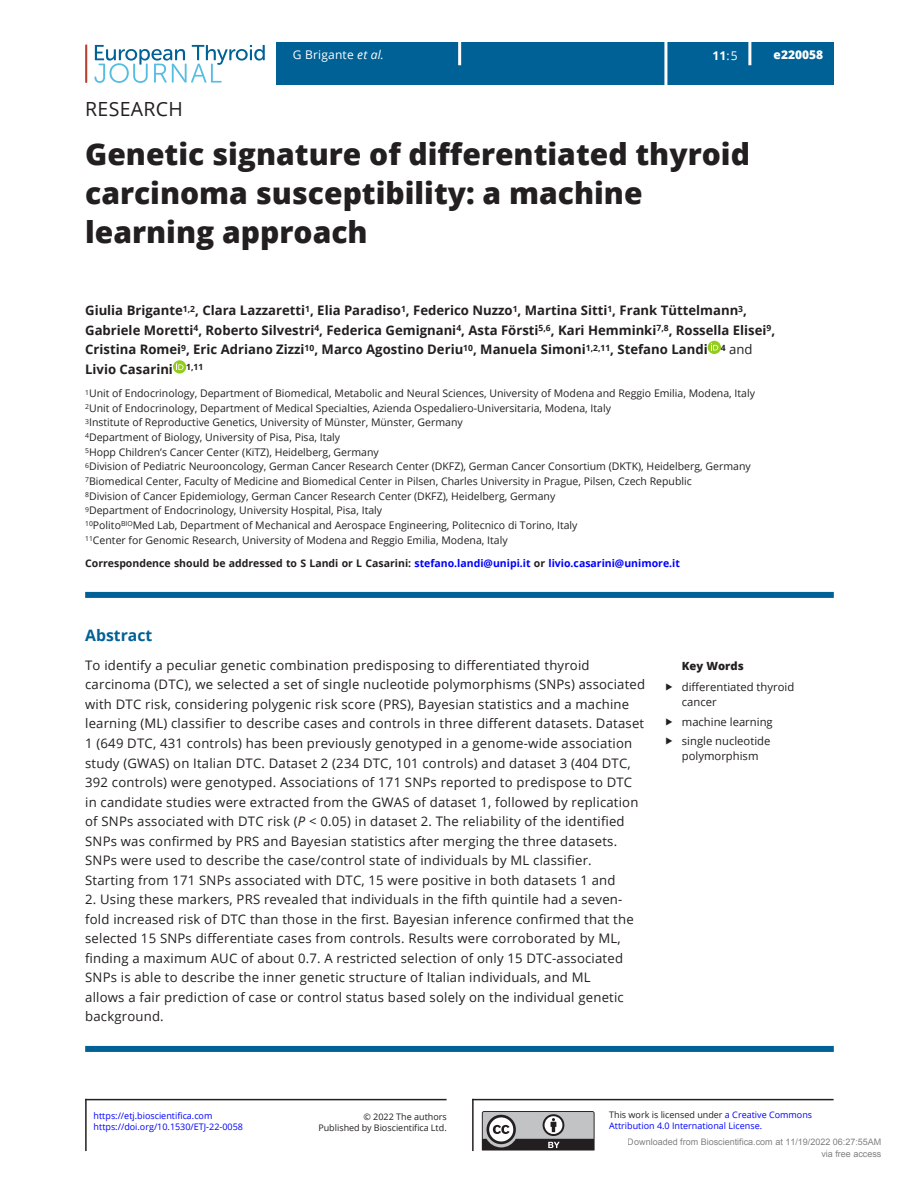
<style>
.page{position:relative;width:919px;height:1187px;background:#fff}
.page>*{position:absolute;margin:0;border:0;box-sizing:border-box;transform-origin:0 0}
.CT{font:800 30px/39px "Open Sans";color:#231f20}
.AT{font:19.5px "Open Sans";letter-spacing:.015em;color:#231f20}
.ABS_H{font:700 15.75px "Open Sans";color:#006196}
.ABS_TXT_L{font:13.2px/19.5px "Open Sans";letter-spacing:.015em;color:#231f20}
.AU{font:700 13.2px/19.5px "Open Sans";color:#231f20}
.t1{font:12px "Open Sans";letter-spacing:.015em;color:#fff}
.t2{font:800 12px "Open Sans";color:#fff}
.t3{font:700 12px "Open Sans";color:#fff}
.t4{font:11.25px/15px "Open Sans";color:#231f20}
.Keywords_Head{font:800 11.25px "Open Sans";color:#231f20}
.Address{font:10.5px "Open Sans";color:#231f20}
.Corres{font:700 10.5px "Open Sans";color:#231f20}
.t5{font:9px/11.2px "Open Sans";color:#00f}
.t6{font:9px/12px "Arial";color:rgb(0 0 0/.5);text-align:right}
.t7{font:9px "Open Sans";color:#231f20}
.s1{font-style:italic}
.s2{font-weight:400}
.s3{color:#00f}
.s4{color:#231f20}
</style>
<div class="page">
<div style="left:276px;top:42px;width:557px;height:43px;background:#006196"></div>
<svg style="left:94px;top:45px;width:171px;height:38px"></svg>
<hr style="left:85px;top:44px;width:2px;height:39px;background:#b7402f">
<div style="left:458px;top:42px;width:3px;height:23px;border:2px solid #fff"></div>
<div style="left:748px;top:42px;width:3px;height:23px;background:#006196;border:2px solid #fff"></div>
<div style="left:664px;top:42px;width:3px;height:44px;background:#006196;border:2px solid #fff"></div>
<svg style="left:707px;top:341px;width:14px;height:13px"></svg>
<svg style="left:711px;top:343px;width:7px;height:7px"></svg>
<svg style="left:173px;top:360px;width:13px;height:13px"></svg>
<svg style="left:176px;top:362px;width:7px;height:8px"></svg>
<div style="left:85px;top:592px;width:748px;height:6px;background:#006196"></div>
<div style="left:85px;top:1045px;width:748px;height:6px;background:#006196"></div>
<svg style="left:482px;top:1111px;width:112px;height:39px;background:#8d8c8e"></svg>
<hr style="left:85px;top:1098px;width:361px;height:2px;background:#231f20">
<hr style="left:85px;top:1098px;width:2px;height:52px;background:#231f20">
<hr style="left:472px;top:1098px;width:361px;height:2px;background:#231f20">
<hr style="left:472px;top:1098px;width:1px;height:52px;background:#231f20">
<p class="t1" style="left:293px;top:47px;width:92px">G Brigante <span class="s1">et al.</span></p>
<p class="t3" style="left:712px;top:47px;width:27px">11<span class="s2">:5</span></p>
<p class="t2" style="left:773px;top:46px;width:51px">e220058</p>
<p class="AT" style="left:85px;top:96px;width:99px">RESEARCH</p>
<p class="CT" style="left:85px;top:133px;width:666px">Genetic signature of differentiated thyroid carcinoma susceptibility: a machine learning approach</p>
<p class="AU" style="left:85px;top:300px;width:691px">Giulia Brigante<sup>1,2</sup>, Clara Lazzaretti<sup>1</sup>, Elia Paradiso<sup>1</sup>, Federico Nuzzo<sup>1</sup>, Martina Sitti<sup>1</sup>, Frank Tüttelmann<sup>3</sup>, Gabriele Moretti<sup>4</sup>, Roberto Silvestri<sup>4</sup>, Federica Gemignani<sup>4</sup>, Asta Försti<sup>5,6</sup>, Kari Hemminki<sup>7,8</sup>, Rossella Elisei<sup>9</sup>, Cristina Romei<sup>9</sup>, Eric Adriano Zizzi<sup>10</sup>, Marco Agostino Deriu<sup>10</sup>, Manuela Simoni<sup>1,2,11</sup>, Stefano Landi <sup>4</sup> <span class="s2">and </span>Livio Casarini <sup>1,11</sup></p>
<p class="Address" style="left:85px;top:386px;width:671px"><sup>1</sup>Unit of Endocrinology, Department of Biomedical, Metabolic and Neural Sciences, University of Modena and Reggio Emilia, Modena, Italy</p>
<p class="Address" style="left:85px;top:401px;width:527px"><sup>2</sup>Unit of Endocrinology, Department of Medical Specialties, Azienda Ospedaliero-Universitaria, Modena, Italy</p>
<p class="Address" style="left:85px;top:415px;width:379px"><sup>3</sup>Institute of Reproductive Genetics, University of Münster, Münster, Germany</p>
<p class="Address" style="left:85px;top:430px;width:256px"><sup>4</sup>Department of Biology, University of Pisa, Pisa, Italy</p>
<p class="Address" style="left:85px;top:444px;width:295px"><sup>5</sup>Hopp Children’s Cancer Center (KiTZ), Heidelberg, Germany</p>
<p class="Address" style="left:85px;top:459px;width:667px"><sup>6</sup>Division of Pediatric Neurooncology, German Cancer Research Center (DKFZ), German Cancer Consortium (DKTK), Heidelberg, Germany</p>
<p class="Address" style="left:85px;top:474px;width:608px"><sup>7</sup>Biomedical Center, Faculty of Medicine and Biomedical Center in Pilsen, Charles University in Prague, Pilsen, Czech Republic</p>
<p class="Address" style="left:85px;top:488px;width:471px"><sup>8</sup>Division of Cancer Epidemiology, German Cancer Research Center (DKFZ), Heidelberg, Germany</p>
<p class="Address" style="left:85px;top:503px;width:298px"><sup>9</sup>Department of Endocrinology, University Hospital, Pisa, Italy</p>
<p class="Address" style="left:85px;top:518px;width:494px"><sup>10</sup>Polito<sup>BIO</sup>Med Lab, Department of Mechanical and Aerospace Engineering, Politecnico di Torino, Italy</p>
<p class="Address" style="left:85px;top:532px;width:424px"><sup>11</sup>Center for Genomic Research, University of Modena and Reggio Emilia, Modena, Italy</p>
<p class="Corres" style="left:85px;top:556px;width:596px">Correspondence should be addressed to S Landi or L Casarini: <span class="s3">stefano.landi@unipi.it</span> or <span class="s3">livio.casarini@unimore.it</span></p>
<p class="ABS_H" style="left:85px;top:623px;width:69px">Abstract</p>
<p class="ABS_TXT_L" style="left:85px;top:655px;width:561px">To identify a peculiar genetic combination predisposing to differentiated thyroid carcinoma (DTC), we selected a set of single nucleotide polymorphisms (SNPs) associated with DTC risk, considering polygenic risk score (PRS), Bayesian statistics and a machine learning (ML) classifier to describe cases and controls in three different datasets. Dataset 1 (649 DTC, 431 controls) has been previously genotyped in a genome-wide association study (GWAS) on Italian DTC. Dataset 2 (234 DTC, 101 controls) and dataset 3 (404 DTC, 392 controls) were genotyped. Associations of 171 SNPs reported to predispose to DTC in candidate studies were extracted from the GWAS of dataset 1, followed by replication of SNPs associated with DTC risk (<span class="s1">P</span> &lt; 0.05) in dataset 2. The reliability of the identified SNPs was confirmed by PRS and Bayesian statistics after merging the three datasets.<br>SNPs were used to describe the case/control state of individuals by ML classifier.<br>Starting from 171 SNPs associated with DTC, 15 were positive in both datasets 1 and</p>
<p class="ABS_TXT_L" style="left:85px;top:889px;width:550px">2. Using these markers, PRS revealed that individuals in the fifth quintile had a seven&shy;fold increased risk of DTC than those in the first. Bayesian inference confirmed that the selected 15 SNPs differentiate cases from controls. Results were corroborated by ML, finding a maximum AUC of about 0.7. A restricted selection of only 15 DTC-associated SNPs is able to describe the inner genetic structure of Italian individuals, and ML<br>allows a fair prediction of case or control status based solely on the individual genetic background.</p>
<p class="Keywords_Head" style="left:681px;top:657px;width:63px">Key Words</p>
<p class="t4" style="left:681px;top:679px;width:114px">differentiated thyroid cancer</p>
<p class="t4" style="left:681px;top:714px;width:92px">machine learning</p>
<p class="t4" style="left:681px;top:733px;width:90px">single nucleotide polymorphism</p>
<p class="t5" style="left:94px;top:1109px;width:120px">https://etj.bioscientifica.com</p>
<p class="t7" style="left:363px;top:1109px;width:85px">© 2022 The authors</p>
<p class="t5" style="left:609px;top:1108px;width:204px"><span class="s4">This work is licensed under</span> a Creative Commons<br>Attribution 4.0 International License.</p>
<p class="t6" style="left:627px;top:1135px;width:255px">Downloaded from Bioscientifica.com at 11/19/2022 06:27:55AM via free access</p>
<p class="t5" style="left:94px;top:1121px;width:151px">https://doi.org/10.1530/ETJ-22-0058</p>
<p class="t7" style="left:318px;top:1121px;width:130px">Published by Bioscientifica Ltd.</p>
</div>
